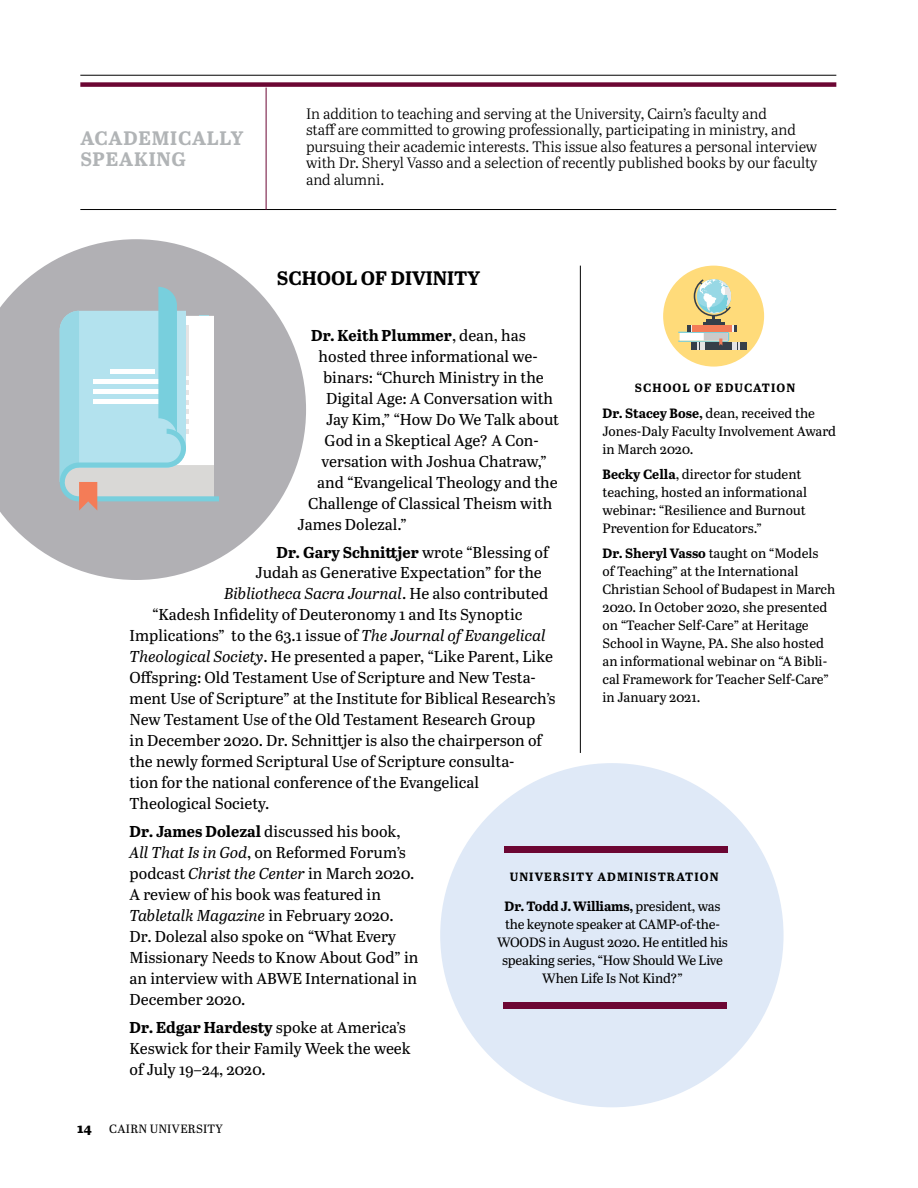
<style>
.page{position:relative;width:918px;height:1188px;background:#fff}
.page>*{position:absolute;margin:0;border:0;box-sizing:border-box;transform-origin:0 0}
.t1{font:700 19.5px/21px "Abril Text";letter-spacing:.04em;color:#b1b4b6}
.t2{font:700 19.5px "Abril Text";color:#000}
.t3{font:15.75px/21px "Abril Text";color:#000}
.t4{font:700 15.75px "Abril Text";color:#000}
.t5{font:italic 15.75px "Abril Text";color:#000}
.t6{font:15px/16.5px "Abril Text Lt";letter-spacing:-.005em;color:#000}
.t7{font:13.5px/18px "Abril Text";color:#000}
.t8{font:800 13.5px "Abril Text";color:#000}
.t9{font:700 12px "Abril Text";letter-spacing:.09em;color:#000}
.t10{font:12px "Abril Text";letter-spacing:.02em;color:#000}
.s1{font-weight:400}
.s2{font-style:normal}
.s3{font-style:italic}
.s4{font-weight:700}
</style>
<div class="page">
<hr style="left:580px;top:266px;width:1px;height:487px;background:#000">
<div style="left:80px;top:82px;width:756px;height:5px;background:#6c0633"></div>
<hr style="left:80px;top:209px;width:756px;height:1px;background:#000">
<hr style="left:80px;top:75px;width:756px;height:1px;background:#000">
<hr style="left:266px;top:88px;width:1px;height:122px;background:#6c0633">
<svg style="left:0;top:239px;width:306px;height:341px;fill:#b1b0b4"></svg>
<div style="left:663px;top:266px;width:101px;height:101px;background:#ffdb7a;border-radius:50%"></div>
<svg style="left:691px;top:342px;width:55px;height:8px"></svg>
<div style="left:732px;top:342px;width:5px;height:8px;background:#e5e4e4"></div>
<svg style="left:678px;top:332px;width:51px;height:18px"></svg>
<svg style="left:687px;top:325px;width:50px;height:7px"></svg>
<div style="left:691px;top:325px;width:42px;height:7px;background:#f1f3f4"></div>
<div style="left:692px;top:325px;width:40px;height:7px;background:#f47c57"></div>
<hr style="left:707px;top:319px;width:14px;height:3px;background:#363f49">
<hr style="left:703px;top:322px;width:22px;height:3px;background:#363f49">
<svg style="left:694px;top:279px;width:37px;height:40px"></svg>
<svg style="left:60px;top:287px;width:159px;height:224px;background:#bad8df"></svg>
<div style="left:440px;top:763px;width:344px;height:344px;background:#dfe9f7;border-radius:50%"></div>
<div style="left:504px;top:847px;width:224px;height:6px;background:#6c0633"></div>
<div style="left:503px;top:1002px;width:224px;height:7px;background:#6c0633"></div>
<p class="t1" style="left:80px;top:126px;width:165px">ACADEMICALLY<br>SPEAKING</p>
<p class="t6" style="left:306px;top:105px;width:513px">In addition to teaching and serving at the University, Cairn’s faculty and<br>staff are committed to growing professionally, participating in ministry, and pursuing their academic interests. This issue also features a personal interview with Dr. Sheryl Vasso and a selection of recently published books by our faculty and alumni.</p>
<p class="t2" style="left:277px;top:263px;width:205px">SCHOOL OF DIVINITY</p>
<p class="t4" style="left:311px;top:324px;width:216px">Dr. Keith Plummer<span class="s1">, dean, has</span></p>
<p class="t3" style="left:319px;top:345px;width:221px">hosted three informational we-</p>
<p class="t3" style="left:323px;top:366px;width:222px">binars: “Church Ministry in the</p>
<p class="t3" style="left:326px;top:387px;width:229px">Digital Age: A Conversation with</p>
<p class="t3" style="left:326px;top:408px;width:235px">Jay Kim,” “How Do We Talk about</p>
<p class="t3" style="left:325px;top:429px;width:216px">God in a Skeptical Age? A Con-</p>
<p class="t3" style="left:322px;top:450px;width:227px">versation with Joshua Chatraw,”</p>
<p class="t3" style="left:317px;top:471px;width:242px">and “Evangelical Theology and the</p>
<p class="t3" style="left:308px;top:492px;width:246px">Challenge of Classical Theism with</p>
<p class="t3" style="left:298px;top:513px;width:111px">James Dolezal.”</p>
<p class="t4" style="left:277px;top:540px;width:273px">Dr. Gary Schnittjer <span class="s1">wrote “Blessing of</span></p>
<p class="t3" style="left:256px;top:562px;width:288px">Judah as Generative Expectation” for the</p>
<p class="t5" style="left:224px;top:582px;width:326px">Bibliotheca Sacra Journal<span class="s2">. He also contributed</span></p>
<p class="t3" style="left:152px;top:604px;width:372px">“Kadesh Infidelity of Deuteronomy 1 and Its Synoptic</p>
<p class="t3" style="left:130px;top:625px;width:418px">Implications” to the 63.1 issue of <span class="s3">The Journal of Evangelical</span></p>
<p class="t3" style="left:130px;top:646px;width:425px"><span class="s3">Theological Society</span>. He presented a paper, “Like Parent, Like</p>
<p class="t3" style="left:130px;top:667px;width:408px">Offspring: Old Testament Use of Scripture and New Testa-</p>
<p class="t3" style="left:130px;top:688px;width:427px">ment Use of Scripture” at the Institute for Biblical Research’s</p>
<p class="t3" style="left:130px;top:709px;width:407px">New Testament Use of the Old Testament Research Group</p>
<p class="t3" style="left:130px;top:730px;width:414px">in December 2020. Dr. Schnittjer is also the chairperson of</p>
<p class="t3" style="left:130px;top:751px;width:386px">the newly formed Scriptural Use of Scripture consulta-</p>
<p class="t3" style="left:130px;top:772px;width:351px">tion for the national conference of the Evangelical</p>
<p class="t3" style="left:130px;top:793px;width:141px">Theological Society.</p>
<p class="t3" style="left:130px;top:820px;width:290px"><span class="s4">Dr. James Dolezal</span> discussed his book, <span class="s3">All That Is in God</span>, on Reformed Forum’s podcast <span class="s3">Christ the Center</span> in March 2020.<br>A review of his book was featured in <span class="s3">Tabletalk Magazine</span> in February 2020.<br>Dr. Dolezal also spoke on “What Every Missionary Needs to Know About God” in an interview with ABWE International in December 2020.</p>
<p class="t3" style="left:130px;top:1016px;width:283px"><span class="s4">Dr. Edgar Hardesty</span> spoke at America’s<br>Keswick for their Family Week the week of July 19–24, 2020.</p>
<p class="t9" style="left:635px;top:379px;width:162px">SCHOOL OF EDUCATION</p>
<p class="t7" style="left:602px;top:404px;width:235px"><span class="s4">Dr. Stacey Bose,</span> dean, received the<br>Jones-Daly Faculty Involvement Award in March 2020.</p>
<p class="t7" style="left:602px;top:465px;width:206px"><span class="s4">Becky Cella</span>, director for student teaching, hosted an informational webinar: “Resilience and Burnout Prevention for Educators.”</p>
<p class="t7" style="left:602px;top:543px;width:234px"><span class="s4">Dr. Sheryl Vasso</span> taught on “Models<br>of Teaching” at the International Christian School of Budapest in March 2020. In October 2020, she presented on “Teacher Self-Care” at Heritage School in Wayne, PA. She also hosted an informational webinar on “A Bibli&shy;cal Framework for Teacher Self-Care” in January 2021.</p>
<p class="t9" style="left:510px;top:868px;width:210px">UNIVERSITY ADMINISTRATION</p>
<p class="t7" style="left:497px;top:896px;width:232px;text-align:center"><span class="s4">Dr. Todd J. Williams,</span> president, was the keynote speaker at CAMP-of-the-WOODS in August 2020. He entitled his speaking series, “How Should We Live When Life Is Not Kind?”</p>
<p class="t8" style="left:77px;top:1118px;width:16px">14</p>
<p class="t10" style="left:109px;top:1120px;width:115px">CAIRN UNIVERSITY</p>
</div>
